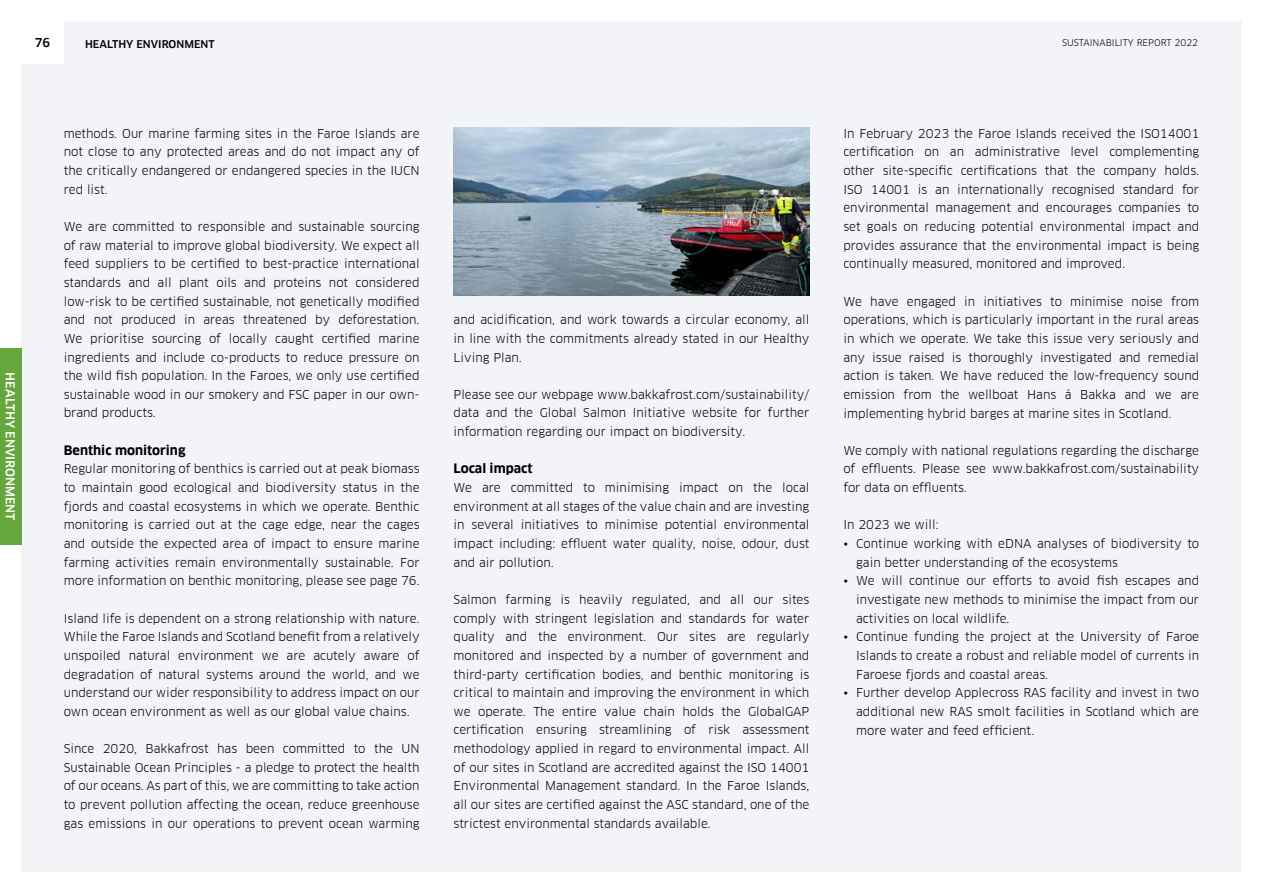
<style>
.page{position:relative;width:1263px;height:893px;background:#fff}
.page>*{position:absolute;margin:0;border:0;box-sizing:border-box;transform-origin:0 0}
.t1{font:700 12.75px "Clan Offc";color:#000}
.t2{font:12px/18.6px "Clan Offc";color:#000;text-align:justify}
.t3{font:500 12px "Clan Offc";color:#fff}
.t4{font:500 12px "Clan Offc";color:#000}
.t5{font:500 10.5px "Clan Offc";color:#000}
.t6{font:9px "Clan Offc";color:#000}
</style>
<div class="page">
<div style="left:21px;top:21px;width:1221px;height:851px;background:#f2f4f8"></div>
<img style="left:454px;top:128px;width:355px;height:168px">
<div style="left:0;top:348px;width:21px;height:197px;background:#65a63d"></div>
<div style="left:21px;top:21px;width:43px;height:43px;background:#fff"></div>
<p class="t4" style="left:35px;top:36px;width:17px">76</p>
<p class="t5" style="left:85px;top:39px;width:131px">HEALTHY ENVIRONMENT</p>
<p class="t6" style="left:1062px;top:38px;width:138px">SUSTAINABILITY REPORT 2022</p>
<p class="t3" style="left:17px;top:372px;width:150px;rotate:90deg">HEALTHY ENVIRONMENT</p>
<p class="t2" style="left:64px;top:124px;width:357px">methods. Our marine farming sites in the Faroe Islands are not close to any protected areas and do not impact any of the critically endangered or endangered species in the IUCN red list.</p>
<p class="t2" style="left:64px;top:217px;width:357px">We are committed to responsible and sustainable sourcing of raw material to improve global biodiversity. We expect all feed suppliers to be certified to best-practice international standards and all plant oils and proteins not considered low-risk to be certified sustainable, not genetically modified and not produced in areas threatened by deforestation.<br>We prioritise sourcing of locally caught certified marine ingredients and include co-products to reduce pressure on the wild fish population. In the Faroes, we only use certified sustainable wood in our smokery and FSC paper in our own&shy;brand products.</p>
<p class="t1" style="left:64px;top:443px;width:123px">Benthic monitoring</p>
<p class="t2" style="left:64px;top:460px;width:357px">Regular monitoring of benthics is carried out at peak biomass to maintain good ecological and biodiversity status in the fjords and coastal ecosystems in which we operate. Benthic monitoring is carried out at the cage edge, near the cages and outside the expected area of impact to ensure marine farming activities remain environmentally sustainable. For more information on benthic monitoring, please see page 76.</p>
<p class="t2" style="left:64px;top:609px;width:357px">Island life is dependent on a strong relationship with nature.<br>While the Faroe Islands and Scotland benefit from a relatively unspoiled natural environment we are acutely aware of degradation of natural systems around the world, and we understand our wider responsibility to address impact on our own ocean environment as well as our global value chains.</p>
<p class="t2" style="left:64px;top:739px;width:357px">Since 2020, Bakkafrost has been committed to the UN Sustainable Ocean Principles - a pledge to protect the health of our oceans. As part of this, we are committing to take action to prevent pollution affecting the ocean, reduce greenhouse gas emissions in our operations to prevent ocean warming</p>
<p class="t2" style="left:454px;top:311px;width:357px">and acidification, and work towards a circular economy, all in line with the commitments already stated in our Healthy Living Plan.</p>
<p class="t2" style="left:454px;top:385px;width:357px">Please see our webpage www.bakkafrost.com/sustainability/ data and the Global Salmon Initiative website for further information regarding our impact on biodiversity.</p>
<p class="t1" style="left:454px;top:462px;width:80px">Local impact</p>
<p class="t2" style="left:454px;top:478px;width:357px">We are committed to minimising impact on the local environment at all stages of the value chain and are investing in several initiatives to minimise potential environmental impact including: effluent water quality, noise, odour, dust and air pollution.</p>
<p class="t2" style="left:454px;top:590px;width:357px">Salmon farming is heavily regulated, and all our sites comply with stringent legislation and standards for water quality and the environment. Our sites are regularly monitored and inspected by a number of government and third-party certification bodies, and benthic monitoring is critical to maintain and improving the environment in which we operate. The entire value chain holds the GlobalGAP certification ensuring streamlining of risk assessment methodology applied in regard to environmental impact. All of our sites in Scotland are accredited against the ISO 14001<br>Environmental Management standard. In the Faroe Islands, all our sites are certified against the ASC standard, one of the strictest environmental standards available.</p>
<p class="t2" style="left:843px;top:124px;width:357px">In February 2023 the Faroe Islands received the ISO14001 certification on an administrative level complementing other site-specific certifications that the company holds.<br>ISO 14001 is an internationally recognised standard for environmental management and encourages companies to set goals on reducing potential environmental impact and provides assurance that the environmental impact is being continually measured, monitored and improved.</p>
<p class="t2" style="left:843px;top:292px;width:357px">We have engaged in initiatives to minimise noise from operations, which is particularly important in the rural areas in which we operate. We take this issue very seriously and any issue raised is thoroughly investigated and remedial action is taken. We have reduced the low-frequency sound emission from the wellboat Hans á Bakka and we are implementing hybrid barges at marine sites in Scotland.</p>
<p class="t2" style="left:843px;top:441px;width:357px">We comply with national regulations regarding the discharge of effluents. Please see www.bakkafrost.com/sustainability for data on effluents.</p>
<p class="t2" style="left:843px;top:516px;width:97px">In 2023 we will:</p>
<p class="t2" style="left:856px;top:534px;width:345px;text-indent:-13px">• Continue working with eDNA analyses of biodiversity to gain better understanding of the ecosystems</p>
<p class="t2" style="left:856px;top:572px;width:344px;text-indent:-13px">• We will continue our efforts to avoid fish escapes and investigate new methods to minimise the impact from our activities on local wildlife.</p>
<p class="t2" style="left:856px;top:628px;width:345px;text-indent:-13px">• Continue funding the project at the University of Faroe Islands to create a robust and reliable model of currents in Faroese fjords and coastal areas.</p>
<p class="t2" style="left:856px;top:684px;width:344px;text-indent:-13px">• Further develop Applecross RAS facility and invest in two additional new RAS smolt facilities in Scotland which are more water and feed efficient.</p>
</div>
